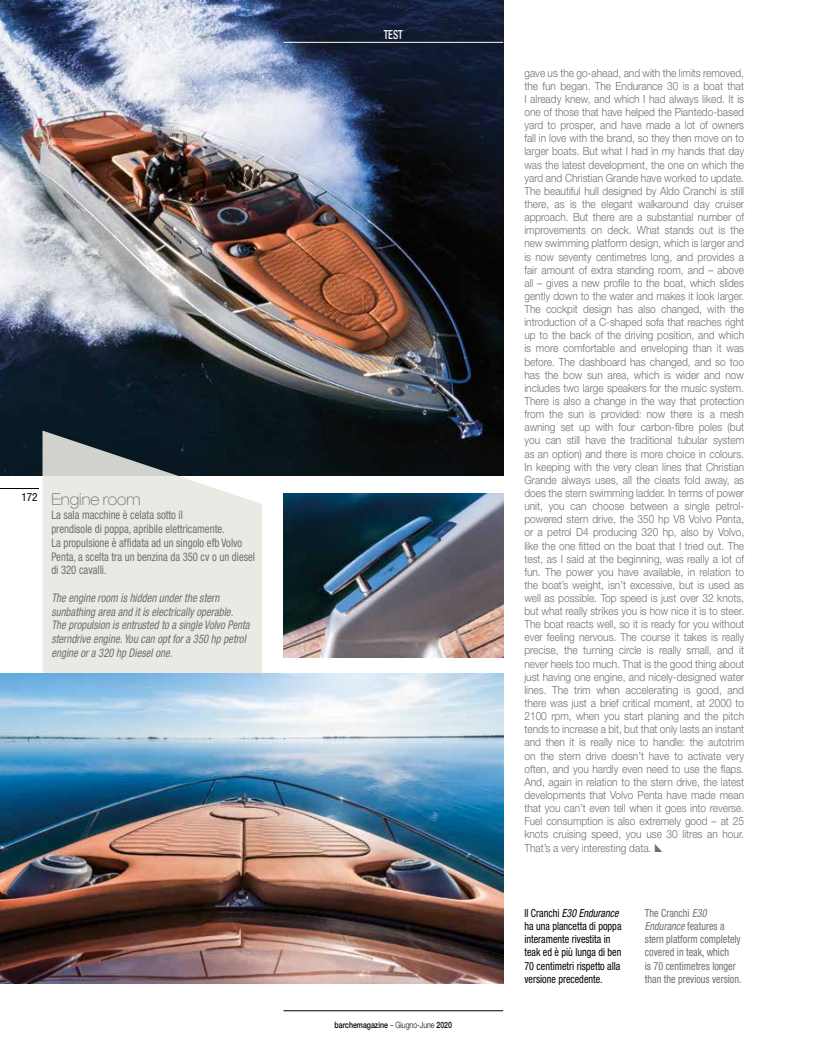
<style>
.page{position:relative;width:815px;height:1053px;background:#fff}
.page>*{position:absolute;margin:0;border:0;box-sizing:border-box;transform-origin:0 0}
.t1{font:100 expanded 16.25px "Helvetica Neue";color:#706f6f;scale:.9 1}
.t2{font:500 condensed 12.5px "Helvetica Neue";color:#fff;scale:.8 1}
.t3{font:italic condensed 11.88px/13.8px "Helvetica Neue";color:#706f6f;scale:.9 1}
.t4{font:condensed 11.88px/13.8px "Helvetica Neue";color:#706f6f;scale:.9 1}
.t5{font:300 11.25px/13.1px "Helvetica Neue";color:#706f6f;text-align:justify;scale:.9 1}
.t6{font:condensed 11.25px/13.1px "Helvetica Neue";color:#000;scale:.9 1}
.t7{font:condensed 11.25px/13.1px "Helvetica Neue";color:#706f6f;scale:.9 1}
.t8{font:condensed 11.25px "Helvetica Neue";color:#000}
.t9{font:500 8.75px "Helvetica Neue";color:#000;scale:.8 1}
.s1{font-weight:300}
.s2{font-style:italic}
</style>
<div class="page">
<hr style="left:0;top:488px;width:39px;height:1px;background:#000">
<hr style="left:283px;top:1010px;width:220px;height:1px;background:#000">
<img style="left:0;top:0;width:503px;height:475px">
<hr style="left:283px;top:42px;width:220px;height:1px;background:#fff">
<svg style="left:43px;top:430px;width:219px;height:243px;background:#cbcdc9"></svg>
<img style="left:0;top:673px;width:503px;height:310px">
<img style="left:283px;top:493px;width:220px;height:164px">
<p class="t8" style="left:21px;top:490px;width:18px">172</p>
<h1 class="t1" style="left:51px;top:490px;width:101px">Engine room</h1>
<p class="t4" style="left:51px;top:508px;width:228px">La sala macchine è celata sotto il<br>prendisole di poppa, apribile elettricamente.<br>La propulsione è affidata ad un singolo efb Volvo Penta, a scelta tra un benzina da 350 cv o un diesel di 320 cavalli.</p>
<p class="t3" style="left:51px;top:590px;width:222px">The engine room is hidden under the stern sunbathing area and it is electrically operable.<br>The propulsion is entrusted to a single Volvo Penta sterndrive engine. You can opt for a 350 hp petrol engine or a 320 hp Diesel one.</p>
<p class="t2" style="left:384px;top:27px;width:26px">TEST</p>
<p class="t9" style="left:335px;top:1019px;width:148px">barchemagazine <span class="s1">– Giugno-June</span> 2020</p>
<p class="t5" style="left:524px;top:66px;width:246px">gave us the go-ahead, and with the limits removed, the fun began. The Endurance 30 is a boat that I already knew, and which I had always liked. It is one of those that have helped the Piantedo-based yard to prosper, and have made a lot of owners fall in love with the brand, so they then move on to larger boats. But what I had in my hands that day was the latest development, the one on which the yard and Christian Grande have worked to update.<br>The beautiful hull designed by Aldo Cranchi is still there, as is the elegant walkaround day cruiser approach. But there are a substantial number of improvements on deck. What stands out is the new swimming platform design, which is larger and is now seventy centimetres long, and provides a fair amount of extra standing room, and – above all – gives a new profile to the boat, which slides gently down to the water and makes it look larger.<br>The cockpit design has also changed, with the introduction of a C-shaped sofa that reaches right up to the back of the driving position, and which is more comfortable and enveloping than it was before. The dashboard has changed, and so too has the bow sun area, which is wider and now includes two large speakers for the music system.<br>There is also a change in the way that protection from the sun is provided: now there is a mesh awning set up with four carbon-fibre poles (but you can still have the traditional tubular system as an option) and there is more choice in colours.<br>In keeping with the very clean lines that Christian Grande always uses, all the cleats fold away, as does the stern swimming ladder. In terms of power unit, you can choose between a single petrol&shy;powered stern drive, the 350 hp V8 Volvo Penta, or a petrol D4 producing 320 hp, also by Volvo, like the one fitted on the boat that I tried out. The test, as I said at the beginning, was really a lot of fun. The power you have available, in relation to the boat’s weight, isn’t excessive, but is used as well as possible. Top speed is just over 32 knots, but what really strikes you is how nice it is to steer.<br>The boat reacts well, so it is ready for you without ever feeling nervous. The course it takes is really precise, the turning circle is really small, and it never heels too much. That is the good thing about just having one engine, and nicely-designed water lines. The trim when accelerating is good, and there was just a brief critical moment, at 2000 to 2100 rpm, when you start planing and the pitch tends to increase a bit, but that only lasts an instant and then it is really nice to handle: the autotrim on the stern drive doesn’t have to activate very often, and you hardly even need to use the flaps.<br>And, again in relation to the stern drive, the latest developments that Volvo Penta have made mean that you can’t even tell when it goes into reverse.<br>Fuel consumption is also extremely good – at 25 knots cruising speed, you use 30 litres an hour.<br>That’s a very interesting data.</p>
<p class="t6" style="left:524px;top:906px;width:109px">Il Cranchi <span class="s2">E30 Endurance </span>ha una plancetta di poppa interamente rivestita in teak ed è più lunga di ben<br>70 centimetri rispetto alla versione precedente.</p>
<p class="t7" style="left:645px;top:906px;width:109px">The Cranchi <span class="s2">E30<br>Endurance</span> features a stern platform completely covered in teak, which<br>is 70 centimetres longer than the previous version.</p>
</div>
